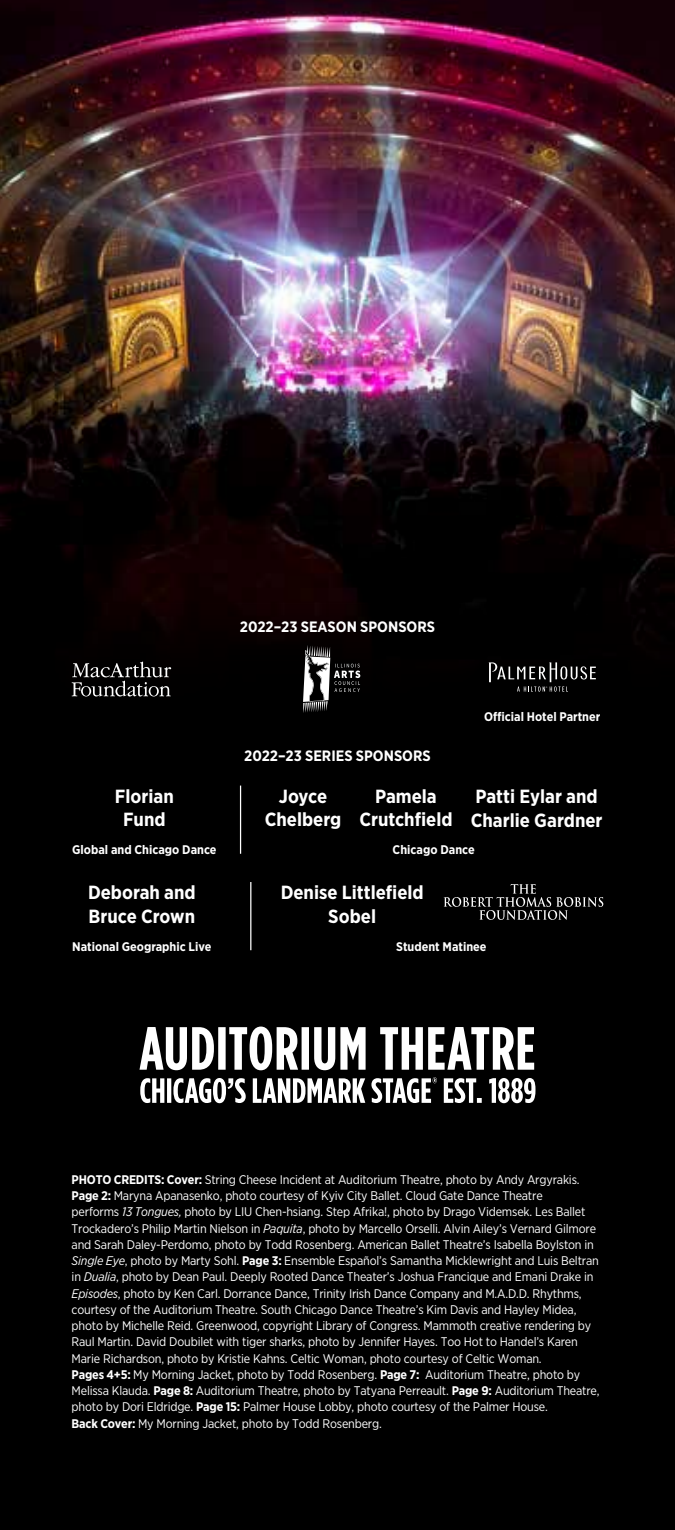
<style>
.page{position:relative;width:675px;height:1530px;background:#000}
.page>*{position:absolute;margin:0;border:0;box-sizing:border-box;transform-origin:0 0}
.t1{font:700 19px/23.8px "Gotham Narrow";color:#fff;text-align:center}
.t2{font:700 15px "Gotham Narrow";color:#fff}
.t3{font:12.5px/16.2px "Gotham Narrow";letter-spacing:-.015em;color:#fff}
.t4{font:700 12.5px "Gotham Narrow";color:#fff}
.s1{font-weight:700}
.s2{font-style:italic}
</style>
<div class="page">
<img style="left:0;top:0;width:675px;height:697px">
<svg style="left:489px;top:662px;width:107px;height:30px"></svg>
<svg style="left:72px;top:662px;width:99px;height:35px"></svg>
<svg style="left:303px;top:645px;width:57px;height:68px"></svg>
<hr style="left:240px;top:786px;width:1px;height:68px;background:#fff">
<hr style="left:250px;top:882px;width:1px;height:68px;background:#fff">
<svg style="left:444px;top:884px;width:159px;height:36px"></svg>
<svg style="left:444px;top:1078px;width:92px;height:25px"></svg>
<svg style="left:140px;top:1077px;width:297px;height:26px"></svg>
<svg style="left:140px;top:1027px;width:394px;height:43px"></svg>
<p class="t2" style="left:240px;top:617px;width:197px">2022–23 SEASON SPONSORS</p>
<p class="t2" style="left:244px;top:746px;width:188px">2022–23 SERIES SPONSORS</p>
<p class="t4" style="left:484px;top:708px;width:118px">Official Hotel Partner</p>
<h1 class="t1" style="left:115px;top:784px;width:60px">Florian<br>Fund</h1>
<p class="t4" style="left:72px;top:842px;width:146px">Global and Chicago Dance</p>
<p class="t4" style="left:393px;top:842px;width:84px">Chicago Dance</p>
<h1 class="t1" style="left:265px;top:784px;width:78px">Joyce<br>Chelberg</h1>
<h1 class="t1" style="left:359px;top:784px;width:95px">Pamela<br>Crutchfield</h1>
<h1 class="t1" style="left:471px;top:784px;width:133px;text-align:left">Patti Eylar and<br>Charlie Gardner</h1>
<h1 class="t1" style="left:88px;top:880px;width:109px;text-align:left">Deborah and<br>Bruce Crown</h1>
<h1 class="t1" style="left:281px;top:880px;width:145px">Denise Littlefield<br>Sobel</h1>
<p class="t4" style="left:396px;top:938px;width:92px">Student Matinee</p>
<p class="t4" style="left:72px;top:938px;width:141px">National Geographic Live</p>
<p class="t3" style="left:72px;top:1171px;width:529px"><span class="s1">PHOTO CREDITS: Cover:</span> String Cheese Incident at Auditorium Theatre, photo by Andy Argyrakis.<br><span class="s1">Page 2:</span> Maryna Apanasenko, photo courtesy of Kyiv City Ballet. Cloud Gate Dance Theatre<br>performs <span class="s2">13 Tongues,</span> photo by LIU Chen-hsiang. Step Afrika!, photo by Drago Videmsek. Les Ballet Trockadero’s Philip Martin Nielson in <span class="s2">Paquita</span>, photo by Marcello Orselli. Alvin Ailey’s Vernard Gilmore and Sarah Daley-Perdomo, photo by Todd Rosenberg. American Ballet Theatre’s Isabella Boylston in <span class="s2">Single Eye</span>, photo by Marty Sohl. <span class="s1">Page 3:</span> Ensemble Español’s Samantha Micklewright and Luis Beltran in <span class="s2">Dualia</span>, photo by Dean Paul. Deeply Rooted Dance Theater’s Joshua Francique and Emani Drake in <span class="s2">Episodes</span>, photo by Ken Carl. Dorrance Dance, Trinity Irish Dance Company and M.A.D.D. Rhythms, courtesy of the Auditorium Theatre. South Chicago Dance Theatre’s Kim Davis and Hayley Midea, photo by Michelle Reid. Greenwood, copyright Library of Congress. Mammoth creative rendering by Raul Martin. David Doubilet with tiger sharks, photo by Jennifer Hayes. Too Hot to Handel’s Karen Marie Richardson, photo by Kristie Kahns. Celtic Woman, photo courtesy of Celtic Woman.<br><span class="s1">Pages 4+5:</span> My Morning Jacket, photo by Todd Rosenberg. <span class="s1">Page 7:</span> Auditorium Theatre, photo by Melissa Klauda. <span class="s1">Page 8:</span> Auditorium Theatre, photo by Tatyana Perreault. <span class="s1">Page 9:</span> Auditorium Theatre, photo by Dori Eldridge. <span class="s1">Page 15:</span> Palmer House Lobby, photo courtesy of the Palmer House.<br><span class="s1">Back Cover:</span> My Morning Jacket, photo by Todd Rosenberg.</p>
</div>
